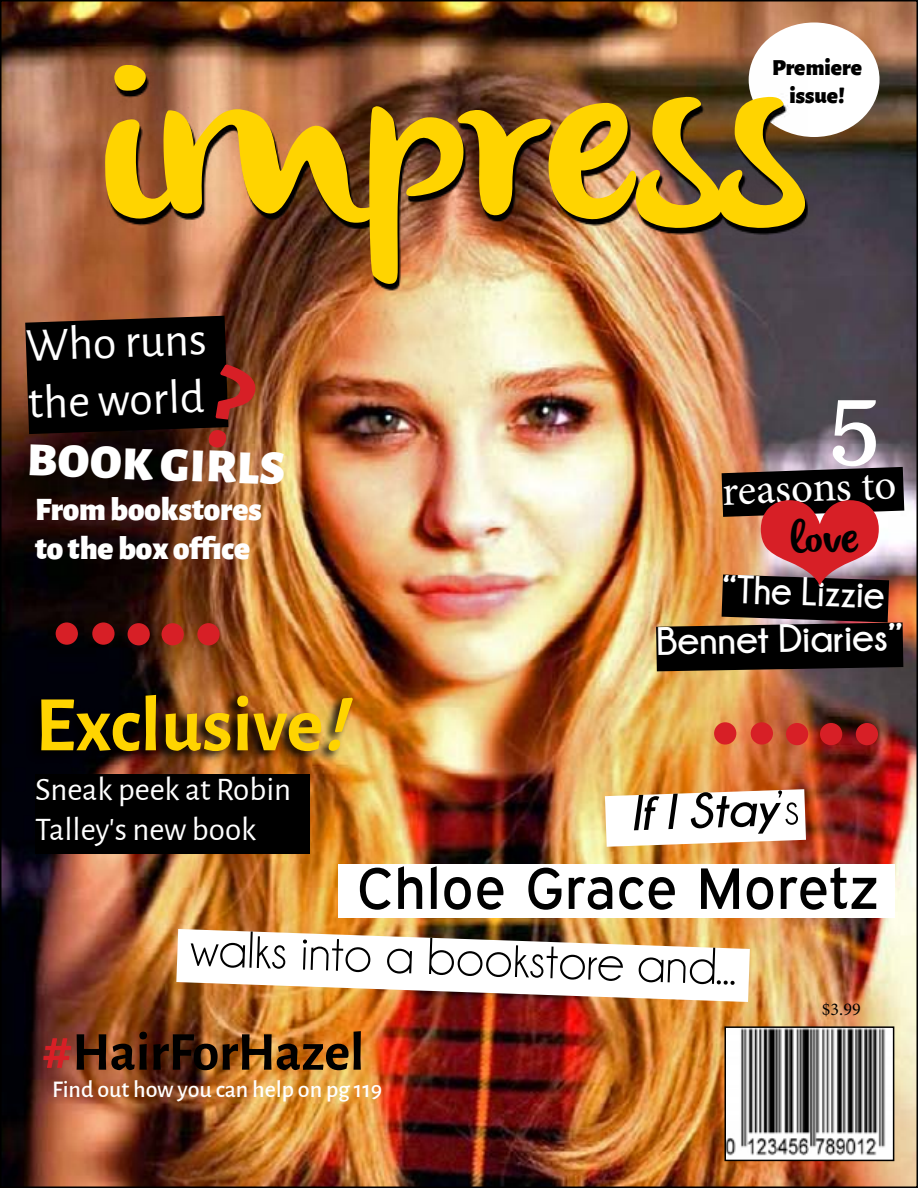
<style>
.page{position:relative;width:918px;height:1188px;background:#fff}
.page>*{position:absolute;margin:0;border:0;box-sizing:border-box;transform-origin:0 0}
.t1{font:234.45px "olivier";color:#ffd400}
.t2{font:89.1px "Arbutus Slab";color:#fff}
.t3{font:700 78.9px "Alegreya Sans";color:#ffd400}
.t4{font:58.5px "Expressway Rg";color:#000}
.t5{font:700 54.9px "Alegreya Sans";letter-spacing:-.005em;color:#000}
.t6{font:52.35px "Champagne&Limousines";color:#000}
.t7{font:italic 700 49.95px "Champagne&Limousines";color:#000}
.t8{font:900 48px "Alegreya Sans";color:#fff}
.t9{font:47.85px/57.4px "Alegreya Sans";color:#fff}
.t10{font:44.25px "olivier";color:#000}
.t11{font:43.05px "Minion Pro";color:#fff}
.t12{font:700 40.05px "Champagne&Limousines";color:#fff;scale:.95 1}
.t13{font:700 39.6px "Champagne&Limousines";color:#fff}
.t14{font:33px/39.6px "Alegreya Sans";color:#fff}
.t15{font:900 33px/39.6px "Alegreya Sans";color:#fff}
.t16{font:500 24px "Alegreya Sans";color:#fff}
.t17{font:900 23.1px/27.8px "Alegreya Sans";color:#000;text-align:center}
.t18{font:18px "Minion Pro";color:#000}
.s1{font-style:italic}
.s2{font-weight:400;font-style:normal}
.s3{color:#d71f26}
</style>
<div class="page">
<img style="left:3px;top:3px;width:912px;height:1182px">
<img style="left:727px;top:1029px;width:164px;height:129px">
<div style="left:724px;top:1026px;width:170px;height:135px;border:2px solid #000"></div>
<div style="left:35px;top:774px;width:274px;height:79px;background:#000"></div>
<div style="left:338px;top:864px;width:556px;height:53px;background:#fff"></div>
<svg style="left:357px;top:862px;width:150px;height:2px"></svg>
<svg style="left:698px;top:863px;width:182px;height:1px"></svg>
<img style="left:176px;top:929px;width:574px;height:73px">
<svg style="left:605px;top:789px;width:201px;height:58px"></svg>
<div style="left:26px;top:692px;width:329px;height:72px;background:#000;opacity:.95"></div>
<div style="left:56px;top:622px;width:22px;height:23px;background:#d71f26;border-radius:50%"></div>
<div style="left:92px;top:622px;width:23px;height:23px;background:#d71f26;border-radius:50%"></div>
<div style="left:128px;top:623px;width:22px;height:22px;background:#d71f26;border-radius:50%"></div>
<div style="left:162px;top:623px;width:22px;height:22px;background:#d71f26;border-radius:50%"></div>
<div style="left:197px;top:623px;width:23px;height:22px;background:#d71f26;border-radius:50%"></div>
<div style="left:714px;top:722px;width:22px;height:23px;background:#d71f26;border-radius:50%"></div>
<div style="left:751px;top:722px;width:22px;height:23px;background:#d71f26;border-radius:50%"></div>
<div style="left:786px;top:723px;width:22px;height:22px;background:#d71f26;border-radius:50%"></div>
<div style="left:820px;top:723px;width:22px;height:22px;background:#d71f26;border-radius:50%"></div>
<div style="left:856px;top:723px;width:22px;height:22px;background:#d71f26;border-radius:50%"></div>
<div style="left:750px;top:24px;width:128px;height:112px;background:#fff;border-radius:50%"></div>
<div style="left:749px;top:23px;width:131px;height:114px;border:3px solid #fff;border-radius:50%"></div>
<img style="left:107px;top:70px;width:701px;height:220px">
<img style="left:656px;top:467px;width:248px;height:204px">
<svg style="left:25px;top:316px;width:235px;height:137px;background:#1c0f08"></svg>
<p class="t17" style="left:772px;top:52px;width:92px">Premiere issue!</p>
<p class="t1" style="left:104px;top:6px;width:700px">impress</p>
<p class="t9" style="left:25px;top:315px;width:182px;rotate:-2deg">Who runs the world</p>
<p class="t8" style="left:29px;top:422px;width:260px;rotate:2deg">Book Girls</p>
<p class="t15" style="left:35px;top:487px;width:228px">From bookstores to the box office</p>
<p class="t3" style="left:35px;top:667px;width:337px">Exclusive<span class="s1">!</span></p>
<p class="t14" style="left:35px;top:768px;width:258px">Sneak peek at Robin<br>Talley’s new book</p>
<p class="t2" style="left:827px;top:378px;width:55px">5</p>
<p class="t11" style="left:721px;top:462px;width:176px;rotate:-2deg">reasons to</p>
<p class="t10" style="left:791px;top:512px;width:70px">love</p>
<p class="t12" style="left:723px;top:567px;width:172px;rotate:2deg">“The Lizzie</p>
<p class="t13" style="left:656px;top:619px;width:248px;rotate:-1deg">Bennet Diaries”</p>
<p class="t7" style="left:629px;top:786px;width:171px;rotate:-2deg">If I Stay<span class="s2">’s</span></p>
<p class="t4" style="left:357px;top:855px;width:524px">Chloe Grace Moretz</p>
<p class="t6" style="left:191px;top:922px;width:548px;rotate:2deg">walks into a bookstore and...</p>
<p class="t5" style="left:42px;top:1012px;width:324px"><span class="s3">#</span>HairForHazel</p>
<p class="t16" style="left:52px;top:1072px;width:332px">Find out how you can help on pg 119</p>
<p class="t18" style="left:822px;top:997px;width:40px">$3.99</p>
</div>
